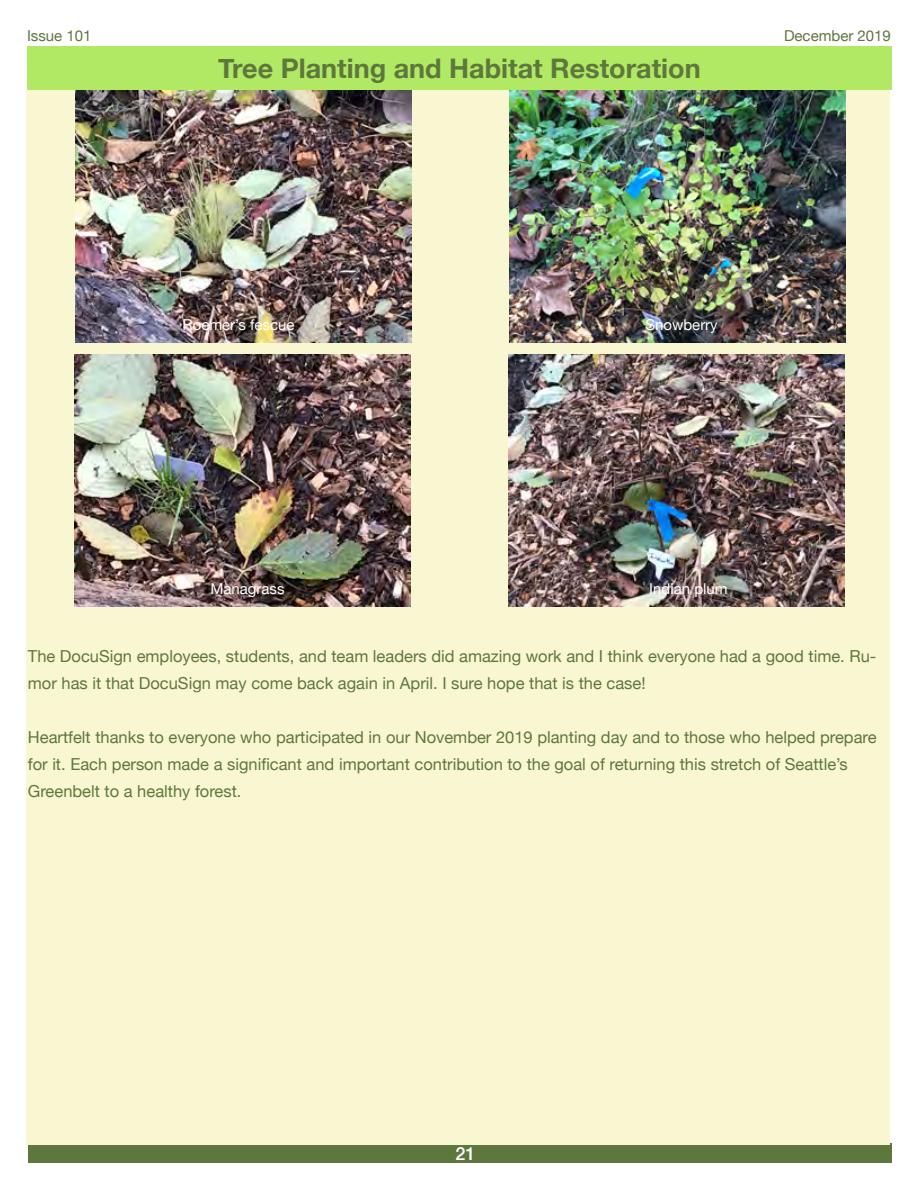
<style>
.page{position:relative;width:918px;height:1188px;background:#fff}
.page>*{position:absolute;margin:0;border:0;box-sizing:border-box;transform-origin:0 0}
.t1{font:700 27px "Helvetica Neue";color:#5e773d}
.t2{font:500 18px "Helvetica Neue";color:#fff}
.t3{font:16.5px/27px "Helvetica Neue";color:#5e773d}
.t4{font:15px "Helvetica Neue";color:#fff}
.t5{font:15px "Helvetica Neue";color:#5e773d}
</style>
<div class="page">
<div style="left:28px;top:1143px;width:864px;height:19px;background:#5e773d"></div>
<div style="left:27px;top:90px;width:863px;height:1055px;background:#f9f7d1"></div>
<div style="left:27px;top:46px;width:865px;height:44px;background:#b2e964"></div>
<img style="left:75px;top:90px;width:336px;height:252px">
<img style="left:509px;top:90px;width:336px;height:252px">
<img style="left:75px;top:354px;width:336px;height:252px">
<img style="left:508px;top:354px;width:336px;height:252px">
<p class="t5" style="left:27px;top:25px;width:66px">Issue 101</p>
<p class="t5" style="left:784px;top:25px;width:108px">December 2019</p>
<h1 class="t1" style="left:218px;top:47px;width:484px">Tree Planting and Habitat Restoration</h1>
<p class="t4" style="left:183px;top:313px;width:113px">Roemer’s fescue</p>
<p class="t4" style="left:645px;top:313px;width:74px">Snowberry</p>
<p class="t4" style="left:210px;top:578px;width:76px">Managrass</p>
<p class="t4" style="left:649px;top:578px;width:80px">Indian plum</p>
<p class="t3" style="left:28px;top:643px;width:850px">The DocuSign employees, students, and team leaders did amazing work and I think everyone had a good time. Ru&shy;mor has it that DocuSign may come back again in April. I sure hope that is the case!</p>
<p class="t3" style="left:28px;top:724px;width:850px">Heartfelt thanks to everyone who participated in our November 2019 planting day and to those who helped prepare for it. Each person made a significant and important contribution to the goal of returning this stretch of Seattle’s<br>Greenbelt to a healthy forest.</p>
<p class="t2" style="left:455px;top:1139px;width:22px">21</p>
</div>
